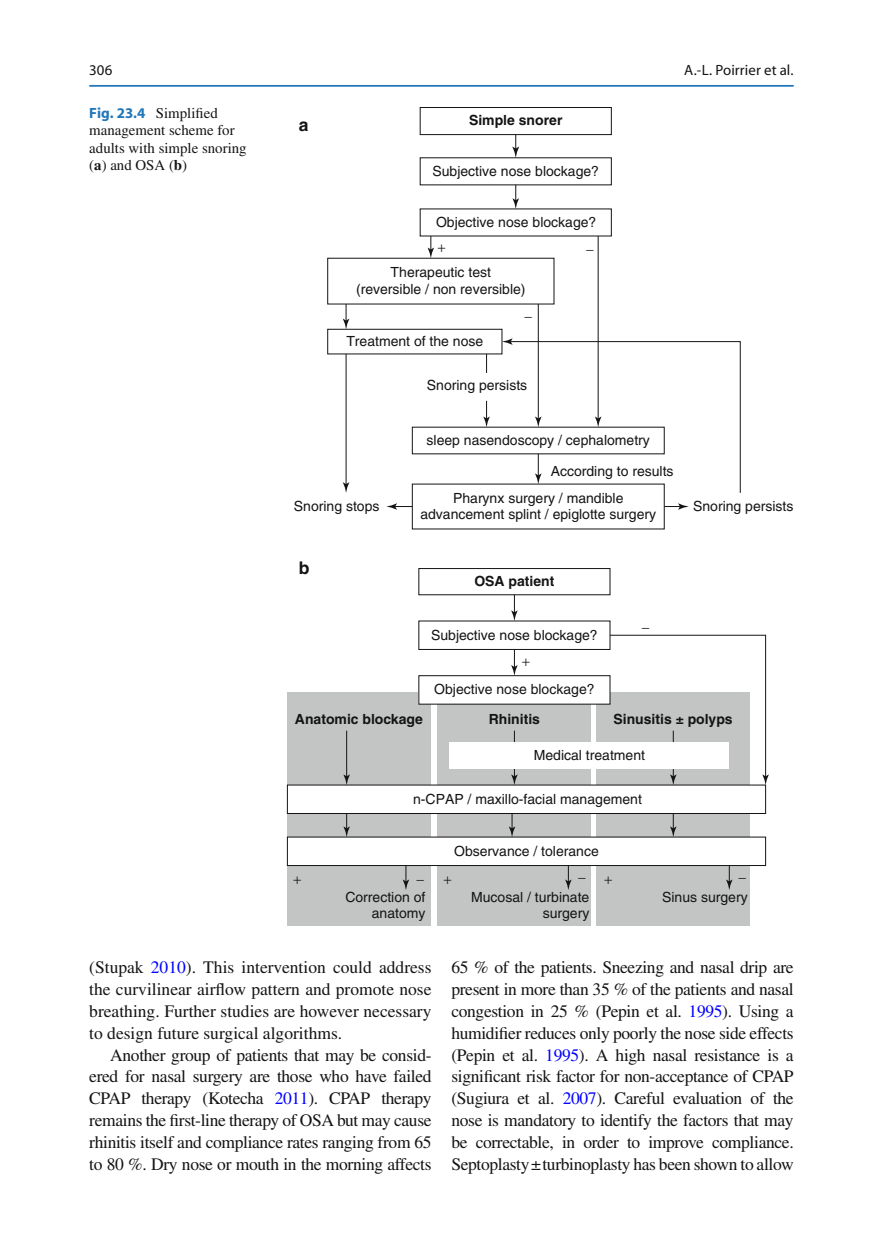
<style>
.page{position:relative;width:883px;height:1260px;background:#fff}
.page>*{position:absolute;margin:0;border:0;box-sizing:border-box;transform-origin:0 0}
.t1{font:17.5px/21.9px "Times";letter-spacing:-.02em;color:#131413;text-align:justify}
.t2{font:700 17.5px "Helvetica";color:#131413}
.t3{font:14.88px/17.5px "Times";color:#131413}
.t4{font:14.88px "Myriad";letter-spacing:.005em;color:#131413}
.t5{font:14px/16.8px "Helvetica";color:#131413;text-align:center}
.t6{font:700 14px "Helvetica";color:#131413}
.s1{font-family:"Myriad";font-weight:700;color:#1f77b9}
.s2{font-weight:700}
.s3{color:#00f}
</style>
<div class="page">
<div style="left:596px;top:693px;width:154px;height:233px;background:#c3c4c4"></div>
<div style="left:438px;top:693px;width:153px;height:233px;background:#c3c4c4"></div>
<div style="left:287px;top:693px;width:143px;height:233px;background:#c3c4c4"></div>
<div style="left:420px;top:107px;width:192px;height:28px;border:1px solid #131413"></div>
<div style="left:327px;top:329px;width:175px;height:25px;border:1px solid #131413"></div>
<div style="left:418px;top:568px;width:192px;height:27px;border:1px solid #131413"></div>
<div style="left:418px;top:621px;width:192px;height:29px;border:1px solid #131413"></div>
<div style="left:419px;top:676px;width:191px;height:28px;background:#fff"></div>
<div style="left:418px;top:675px;width:192px;height:30px;border:1px solid #131413"></div>
<div style="left:287px;top:785px;width:479px;height:29px;background:#fff"></div>
<div style="left:287px;top:785px;width:479px;height:29px;border:1px solid #131413"></div>
<div style="left:287px;top:837px;width:479px;height:29px;background:#fff"></div>
<div style="left:287px;top:837px;width:479px;height:29px;border:1px solid #131413"></div>
<svg style="left:512px;top:135px;width:7px;height:23px"></svg>
<svg style="left:513px;top:185px;width:6px;height:24px"></svg>
<svg style="left:343px;top:304px;width:6px;height:25px"></svg>
<hr style="left:346px;top:354px;width:1px;height:132px;background:#131413">
<svg style="left:343px;top:482px;width:6px;height:11px"></svg>
<svg style="left:483px;top:401px;width:7px;height:26px"></svg>
<hr style="left:538px;top:304px;width:1px;height:116px;background:#131413">
<svg style="left:486px;top:354px;width:1px;height:19px"></svg>
<hr style="left:598px;top:236px;width:1px;height:184px;background:#131413">
<svg style="left:502px;top:338px;width:239px;height:156px"></svg>
<svg style="left:664px;top:503px;width:25px;height:7px"></svg>
<svg style="left:386px;top:503px;width:26px;height:7px"></svg>
<svg style="left:511px;top:595px;width:7px;height:26px"></svg>
<hr style="left:514px;top:731px;width:1px;height:47px;background:#131413">
<svg style="left:511px;top:774px;width:7px;height:11px"></svg>
<svg style="left:343px;top:814px;width:7px;height:23px"></svg>
<svg style="left:509px;top:814px;width:6px;height:23px"></svg>
<svg style="left:670px;top:814px;width:7px;height:23px"></svg>
<svg style="left:403px;top:866px;width:6px;height:24px"></svg>
<svg style="left:565px;top:866px;width:7px;height:24px"></svg>
<svg style="left:726px;top:866px;width:7px;height:24px"></svg>
<div style="left:450px;top:742px;width:279px;height:27px;background:#fff"></div>
<hr style="left:346px;top:731px;width:1px;height:47px;background:#131413">
<svg style="left:343px;top:774px;width:7px;height:11px"></svg>
<hr style="left:89px;top:85px;width:705px;height:2px;background:#1f77b9">
<svg style="left:428px;top:236px;width:18px;height:22px"></svg>
<svg style="left:511px;top:649px;width:19px;height:27px"></svg>
<svg style="left:609px;top:628px;width:160px;height:157px"></svg>
<p class="t4" style="left:89px;top:64px;width:25px">306</p>
<p class="t3" style="left:89px;top:106px;width:159px"><span class="s1">Fig. 23.4</span> Simplified management scheme for adults with simple snoring ( <span class="s2">a</span> ) and OSA ( <span class="s2">b</span> )</p>
<p class="t2" style="left:299px;top:118px;width:11px">a</p>
<p class="t6" style="left:469px;top:115px;width:95px">Simple snorer</p>
<p class="t5" style="left:432px;top:164px;width:168px">Subjective nose blockage?</p>
<p class="t5" style="left:436px;top:215px;width:162px">Objective nose blockage?</p>
<p class="t5" style="left:356px;top:265px;width:171px">Therapeutic test<br>(reversible / non reversible)</p>
<p class="t5" style="left:346px;top:334px;width:138px">Treatment of the nose</p>
<p class="t5" style="left:427px;top:378px;width:102px">Snoring persists</p>
<p class="t4" style="left:684px;top:64px;width:111px">A.-L. Poirrier et al.</p>
<p class="t5" style="left:551px;top:426px;width:124px;line-height:30.6px;text-align:left;text-indent:-124px">sleep nasendoscopy / cephalometry<br>According to results</p>
<p class="t5" style="left:420px;top:491px;width:237px">Pharynx surgery / mandible advancement splint / epiglotte surgery</p>
<p class="t5" style="left:294px;top:499px;width:87px">Snoring stops</p>
<p class="t5" style="left:693px;top:499px;width:102px">Snoring persists</p>
<p class="t2" style="left:299px;top:561px;width:12px">b</p>
<p class="t6" style="left:474px;top:576px;width:82px">OSA patient</p>
<p class="t5" style="left:431px;top:628px;width:168px">Subjective nose blockage?</p>
<p class="t6" style="left:295px;top:714px;width:129px">Anatomic blockage</p>
<p class="t5" style="left:434px;top:682px;width:162px">Objective nose blockage?</p>
<p class="t6" style="left:489px;top:714px;width:53px">Rhinitis</p>
<p class="t6" style="left:614px;top:714px;width:121px">Sinusitis ± polyps</p>
<p class="t5" style="left:534px;top:748px;width:113px">Medical treatment</p>
<p class="t5" style="left:413px;top:792px;width:230px">n-CPAP / maxillo-facial management</p>
<p class="t5" style="left:454px;top:844px;width:146px">Observance / tolerance</p>
<p class="t5" style="left:345px;top:890px;width:82px;text-align:right">Correction of anatomy</p>
<p class="t5" style="left:471px;top:890px;width:120px;text-align:right">Mucosal / turbinate surgery</p>
<p class="t5" style="left:662px;top:890px;width:87px">Sinus surgery</p>
<p class="t1" style="left:89px;top:958px;width:344px">(Stupak <span class="s3">2010</span> ). This intervention could address the curvilinear airflow pattern and promote nose breathing. Further studies are however necessary to design future surgical algorithms.</p>
<p class="t1" style="left:89px;top:1045px;width:344px;text-indent:21px">Another group of patients that may be consid&shy;ered for nasal surgery are those who have failed CPAP therapy (Kotecha <span class="s3">2011</span> ). CPAP therapy remains the first-line therapy of OSA but may cause rhinitis itself and compliance rates ranging from 65 to 80 %. Dry nose or mouth in the morning affects</p>
<p class="t1" style="left:451px;top:958px;width:344px">65 % of the patients. Sneezing and nasal drip are present in more than 35 % of the patients and nasal congestion in 25 % (Pepin et al. <span class="s3">1995</span> ). Using a humidifier reduces only poorly the nose side effects (Pepin et al. <span class="s3">1995</span> ). A high nasal resistance is a significant risk factor for non-acceptance of CPAP (Sugiura et al. <span class="s3">2007</span> ). Careful evaluation of the nose is mandatory to identify the factors that may be correctable, in order to improve compliance.<br>Septoplasty ± turbinoplasty has been shown to allow</p>
</div>
